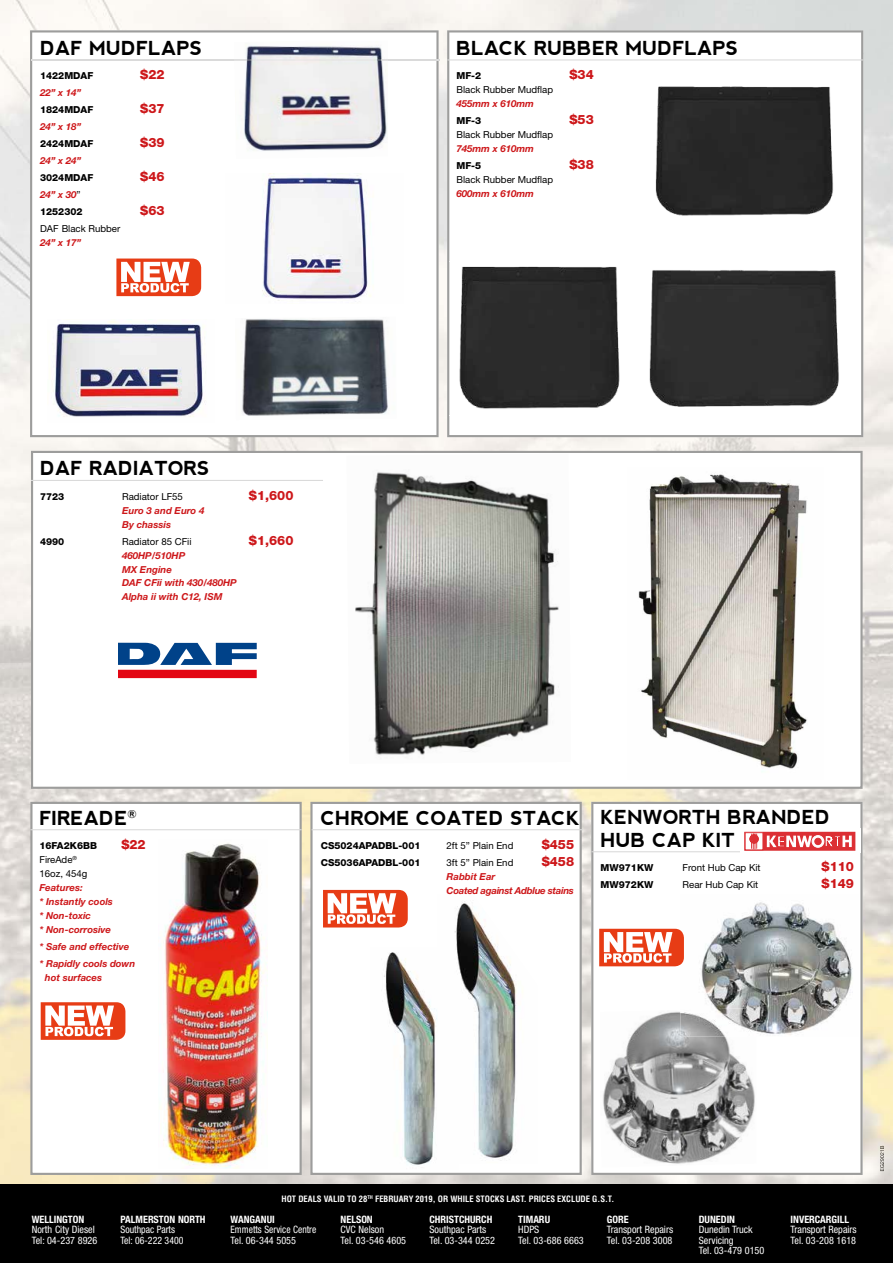
<style>
.page{position:relative;width:893px;height:1263px;background:#fff}
.page>*{position:absolute;margin:0;border:0;box-sizing:border-box;transform-origin:0 0}
.t1{font:700 19.35px/22.5px "nevis";color:#000}
.t2{font:800 12.9px "Helvetica Neue";color:#cd171a}
.t3{font:condensed 10.2px/10.2px "Helvetica Neue";color:#fff}
.t4{font:700 condensed 10.2px "Helvetica Neue";color:#fff}
.t5{font:condensed 10.2px/10.2px "Helvetica Neue";color:#fff;scale:.94 1}
.t6{font:condensed 10.2px/10.2px "Helvetica Neue";color:#fff;scale:.96 1}
.t7{font:italic 700 9.6px/14px "Helvetica Neue";color:#cd171a}
.t8{font:9.6px/14px "Helvetica Neue";color:#000}
.t9{font:800 9.6px/17px "Helvetica Neue";color:#000}
.t10{font:italic 700 9.6px/14px "Helvetica Neue";letter-spacing:-.03em;color:#cd171a}
.t11{font:700 condensed 8.55px "Helvetica";color:#fff}
.s1{font-weight:700;font-style:italic;color:#cd171a}
.s2{font-weight:400}
</style>
<div class="page">
<img style="left:0;top:0;width:892px;height:53px">
<img style="left:0;top:54px;width:51px;height:1131px">
<img style="left:420px;top:53px;width:52px;height:1132px">
<img style="left:841px;top:53px;width:51px;height:1132px">
<img style="left:51px;top:437px;width:369px;height:748px">
<img style="left:472px;top:437px;width:369px;height:370px">
<img style="left:472px;top:807px;width:157px;height:378px">
<img style="left:629px;top:1175px;width:212px;height:10px">
<img style="left:880px;top:1146px;width:4px;height:25px">
<div style="left:0;top:1185px;width:892px;height:78px;background:#000"></div>
<div style="left:32px;top:452px;width:829px;height:336px;background:#fff"></div>
<div style="left:31px;top:451px;width:831px;height:338px;border:2px solid #9d9d9c"></div>
<svg style="left:30px;top:30px;width:408px;height:407px"></svg>
<svg style="left:447px;top:30px;width:416px;height:407px"></svg>
<div style="left:31px;top:803px;width:269px;height:371px;background:#fff"></div>
<div style="left:30px;top:802px;width:272px;height:373px;border:2px solid #9d9d9c"></div>
<div style="left:311px;top:803px;width:269px;height:371px;background:#fff"></div>
<div style="left:310px;top:802px;width:271px;height:373px;border:2px solid #9d9d9c"></div>
<svg style="left:591px;top:802px;width:271px;height:373px"></svg>
<img style="left:680px;top:895px;width:178px;height:142px">
<img style="left:600px;top:1010px;width:156px;height:157px">
<img style="left:680px;top:1008px;width:76px;height:29px">
<svg style="left:890px;top:564px;width:3px;height:6px"></svg>
<hr style="left:31px;top:59px;width:408px;height:1px;background:#dadada">
<hr style="left:447px;top:59px;width:416px;height:1px;background:#dadada">
<hr style="left:31px;top:480px;width:292px;height:1px;background:#dadada">
<hr style="left:30px;top:829px;width:272px;height:1px;background:#dadada">
<hr style="left:591px;top:851px;width:269px;height:1px;background:#dadada">
<img style="left:355px;top:472px;width:204px;height:283px">
<img style="left:638px;top:474px;width:169px;height:295px">
<img style="left:163px;top:843px;width:103px;height:326px">
<img style="left:384px;top:952px;width:53px;height:213px">
<img style="left:454px;top:901px;width:62px;height:260px">
<img style="left:225px;top:173px;width:178px;height:131px">
<svg style="left:118px;top:643px;width:139px;height:22px"></svg>
<div style="left:118px;top:670px;width:139px;height:8px;background:#e30613"></div>
<hr style="left:311px;top:829px;width:272px;height:1px;background:#dadada">
<svg style="left:116px;top:259px;width:85px;height:37px"></svg>
<svg style="left:41px;top:1002px;width:84px;height:38px"></svg>
<svg style="left:323px;top:890px;width:85px;height:37px"></svg>
<svg style="left:599px;top:929px;width:85px;height:37px"></svg>
<img style="left:650px;top:85px;width:190px;height:134px">
<img style="left:449px;top:262px;width:178px;height:153px">
<img style="left:640px;top:266px;width:209px;height:146px">
<img style="left:235px;top:317px;width:162px;height:103px">
<img style="left:234px;top:41px;width:154px;height:118px">
<img style="left:234px;top:59px;width:154px;height:1px">
<img style="left:47px;top:319px;width:167px;height:103px">
<div style="left:740px;top:828px;width:120px;height:25px;background:linear-gradient(to right,#fff,#fff)"></div>
<div style="left:744px;top:832px;width:111px;height:19px;background:#dc2f34"></div>
<div style="left:745px;top:833px;width:18px;height:17px;background:#fff"></div>
<svg style="left:766px;top:835px;width:45px;height:12px"></svg>
<svg style="left:749px;top:833px;width:9px;height:16px"></svg>
<svg style="left:812px;top:835px;width:11px;height:12px"></svg>
<div style="left:812px;top:835px;width:11px;height:12px;border:1px solid #fff;border-radius:50%"></div>
<div style="left:814px;top:838px;width:7px;height:7px;background:#dc2f34;border-radius:50%"></div>
<div style="left:814px;top:838px;width:7px;height:7px;border:1px solid #dc2f34;border-radius:50%"></div>
<svg style="left:824px;top:835px;width:27px;height:12px"></svg>
<h1 class="t1" style="left:40px;top:37px;width:163px">DAF MUDFLAPS</h1>
<p class="t9" style="left:40px;top:67px;width:55px">1422MDAF</p>
<h2 class="t2" style="left:140px;top:67px;width:26px">$22</h2>
<p class="t7" style="left:40px;top:86px;width:43px">22” x 14”</p>
<p class="t9" style="left:40px;top:101px;width:55px">1824MDAF</p>
<h2 class="t2" style="left:140px;top:101px;width:26px">$37</h2>
<p class="t7" style="left:40px;top:120px;width:43px">24” x 18”</p>
<p class="t9" style="left:40px;top:135px;width:55px">2424MDAF</p>
<h2 class="t2" style="left:140px;top:135px;width:26px">$39</h2>
<p class="t7" style="left:40px;top:154px;width:43px">24” x 24”</p>
<p class="t9" style="left:40px;top:169px;width:55px">3024MDAF</p>
<h2 class="t2" style="left:140px;top:169px;width:26px">$46</h2>
<p class="t9" style="left:40px;top:186px;width:44px"><span class="s1">24” x 30</span><span class="s2">”<br></span>1252302</p>
<h2 class="t2" style="left:140px;top:203px;width:26px">$63</h2>
<p class="t8" style="left:40px;top:221px;width:82px">DAF Black Rubber</p>
<p class="t7" style="left:40px;top:235px;width:43px">24” x 17”</p>
<h1 class="t1" style="left:456px;top:37px;width:283px">BLACK RUBBER MUDFLAPS</h1>
<p class="t9" style="left:456px;top:67px;width:26px">MF-2</p>
<h2 class="t2" style="left:569px;top:67px;width:26px">$34</h2>
<p class="t8" style="left:456px;top:83px;width:98px">Black Rubber Mudflap</p>
<p class="t7" style="left:456px;top:97px;width:79px">455mm x 610mm</p>
<p class="t9" style="left:456px;top:112px;width:26px">MF-3</p>
<h2 class="t2" style="left:569px;top:112px;width:26px">$53</h2>
<p class="t8" style="left:456px;top:128px;width:98px">Black Rubber Mudflap</p>
<p class="t7" style="left:456px;top:141px;width:79px">745mm x 610mm</p>
<p class="t9" style="left:456px;top:157px;width:26px">MF-5</p>
<h2 class="t2" style="left:569px;top:157px;width:26px">$38</h2>
<p class="t8" style="left:456px;top:172px;width:98px">Black Rubber Mudflap</p>
<p class="t7" style="left:456px;top:186px;width:79px">600mm x 610mm</p>
<h1 class="t1" style="left:40px;top:457px;width:171px">DAF RADIATORS</h1>
<p class="t9" style="left:40px;top:488px;width:26px">7723</p>
<p class="t8" style="left:122px;top:489px;width:62px">Radiator LF55</p>
<h2 class="t2" style="left:249px;top:488px;width:46px">$1,600</h2>
<p class="t7" style="left:122px;top:503px;width:84px">Euro 3 and Euro 4<br>By chassis</p>
<p class="t9" style="left:40px;top:533px;width:26px">4990</p>
<p class="t8" style="left:122px;top:534px;width:71px">Radiator 85 CFii</p>
<h2 class="t2" style="left:249px;top:532px;width:46px">$1,660</h2>
<p class="t7" style="left:122px;top:548px;width:116px">460HP/510HP<br>MX Engine<br>DAF CFii with 430/480HP<br>Alpha ii with C12, ISM</p>
<h1 class="t1" style="left:39px;top:806px;width:99px">FIREADE<sup>®</sup></h1>
<p class="t9" style="left:39px;top:837px;width:59px">16FA2K6BB</p>
<h2 class="t2" style="left:121px;top:837px;width:26px">$22</h2>
<p class="t8" style="left:39px;top:852px;width:49px">FireAde<sup>®<br></sup>16oz, 454g</p>
<p class="t7" style="left:39px;top:880px;width:75px">Features:<br>* Instantly cools * Non-toxic<br>* Non-corrosive</p>
<p class="t7" style="left:39px;top:937px;width:97px;line-height:17px">* Safe and effective * Rapidly cools down</p>
<p class="t7" style="left:45px;top:970px;width:59px">hot surfaces</p>
<h1 class="t1" style="left:321px;top:806px;width:260px">CHROME COATED STACK</h1>
<p class="t9" style="left:321px;top:837px;width:101px">CS5024APADBL-001</p>
<p class="t8" style="left:446px;top:839px;width:68px">2ft 5” Plain End</p>
<h2 class="t2" style="left:541px;top:837px;width:34px">$455</h2>
<p class="t9" style="left:321px;top:854px;width:101px">CS5036APADBL-001</p>
<p class="t8" style="left:446px;top:856px;width:68px">3ft 5” Plain End</p>
<h2 class="t2" style="left:541px;top:854px;width:34px">$458</h2>
<p class="t10" style="left:446px;top:869px;width:129px">Rabbit Ear<br>Coated against Adblue stains</p>
<h1 class="t1" style="left:600px;top:806px;width:231px">KENWORTH BRANDED<br>HUB CAP KIT</h1>
<p class="t9" style="left:600px;top:859px;width:54px">MW971KW</p>
<p class="t8" style="left:682px;top:861px;width:80px">Front Hub Cap Kit</p>
<h2 class="t2" style="left:821px;top:859px;width:34px">$110</h2>
<p class="t9" style="left:600px;top:876px;width:54px">MW972KW</p>
<p class="t8" style="left:682px;top:878px;width:77px">Rear Hub Cap Kit</p>
<h2 class="t2" style="left:821px;top:876px;width:34px">$149</h2>
<p class="t4" style="left:32px;top:1213px;width:54px">WELLINGTON</p>
<p class="t3" style="left:32px;top:1224px;width:67px">North City Diesel<br>Tel: 04-237 8926</p>
<p class="t4" style="left:120px;top:1213px;width:87px">PALMERSTON NORTH</p>
<p class="t6" style="left:120px;top:1224px;width:67px">Southpac Parts<br>Tel: 06-222 3400</p>
<p class="t11" style="left:281px;top:1193px;width:334px">HOT DEALS VALID TO 28<sup>TH</sup> FEBRUARY 2019, OR WHILE STOCKS LAST. PRICES EXCLUDE G.S.T.</p>
<p class="t4" style="left:230px;top:1213px;width:46px">WANGANUI</p>
<p class="t5" style="left:230px;top:1224px;width:93px">Emmetts Service Centre<br>Tel. 06-344 5055</p>
<p class="t4" style="left:340px;top:1213px;width:34px">NELSON</p>
<p class="t3" style="left:340px;top:1224px;width:67px">CVC Nelson<br>Tel. 03-546 4605</p>
<p class="t4" style="left:429px;top:1213px;width:64px">CHRISTCHURCH</p>
<p class="t3" style="left:429px;top:1224px;width:67px">Southpac Parts<br>Tel. 03-344 0252</p>
<p class="t4" style="left:518px;top:1213px;width:33px">TIMARU</p>
<p class="t3" style="left:518px;top:1224px;width:67px">HDPS<br>Tel. 03-686 6663</p>
<p class="t4" style="left:607px;top:1213px;width:23px">GORE</p>
<p class="t3" style="left:607px;top:1224px;width:68px">Transport Repairs<br>Tel. 03-208 3008</p>
<p class="t4" style="left:698px;top:1213px;width:38px">DUNEDIN</p>
<p class="t3" style="left:698px;top:1224px;width:67px">Dunedin Truck<br>Servicing<br>Tel. 03-479 0150</p>
<p class="t4" style="left:790px;top:1213px;width:60px">INVERCARGILL</p>
<p class="t3" style="left:790px;top:1224px;width:68px">Transport Repairs<br>Tel. 03-208 1618</p>
</div>
